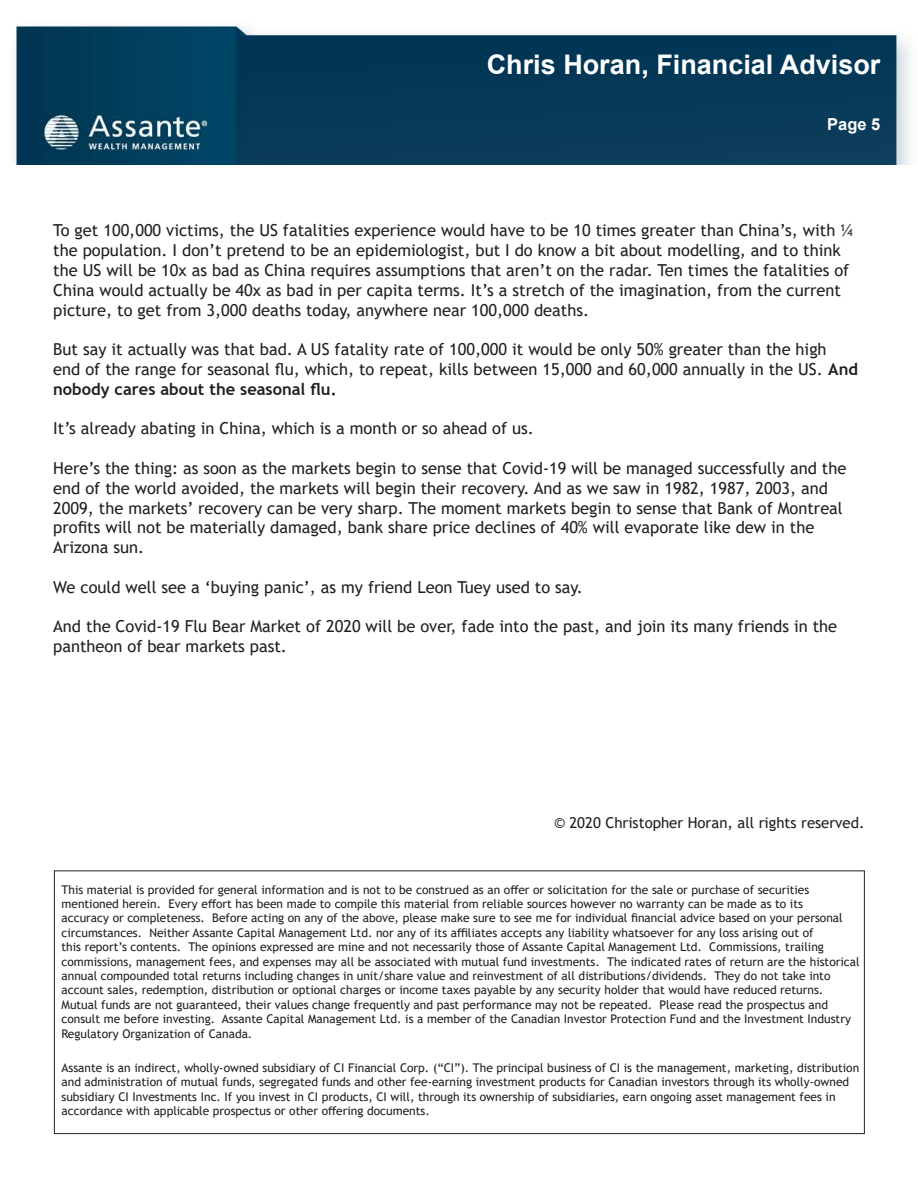
<style>
.page{position:relative;width:918px;height:1188px;background:#fff}
.page>*{position:absolute;margin:0;border:0;box-sizing:border-box;transform-origin:0 0}
.t1{font:700 27px "Arial";color:#fff}
.t2{font:16.5px/19.8px "Trebuchet MS";color:#231f20}
.t3{font:700 16.5px "Arial";color:#fff}
.Footnote_Style{font:15px "Trebuchet MS";color:#231f20}
.Disclaimer{font:12px/14.4px "Trebuchet MS";color:#231f20}
.s1{font-weight:700}
</style>
<div class="page">
<img style="left:15px;top:26px;width:895px;height:139px">
<div style="left:54px;top:870px;width:811px;height:264px;border:1px solid #231f20"></div>
<p class="t1" style="left:487px;top:45px;width:395px">Chris Horan, Financial Advisor</p>
<p class="t3" style="left:827px;top:112px;width:55px">Page 5</p>
<p class="t2" style="left:53px;top:221px;width:802px">To get 100,000 victims, the US fatalities experience would have to be 10 times greater than China’s, with ¼ the population. I don’t pretend to be an epidemiologist, but I do know a bit about modelling, and to think the US will be 10x as bad as China requires assumptions that aren’t on the radar. Ten times the fatalities of China would actually be 40x as bad in per capita terms. It’s a stretch of the imagination, from the current picture, to get from 3,000 deaths today, anywhere near 100,000 deaths.</p>
<p class="t2" style="left:53px;top:339px;width:806px">But say it actually was that bad. A US fatality rate of 100,000 it would be only 50% greater than the high<br>end of the range for seasonal flu, which, to repeat, kills between 15,000 and 60,000 annually in the US. <span class="s1">And nobody cares about the seasonal flu.</span></p>
<p class="t2" style="left:53px;top:419px;width:482px">It’s already abating in China, which is a month or so ahead of us.</p>
<p class="t2" style="left:53px;top:458px;width:795px">Here’s the thing: as soon as the markets begin to sense that Covid-19 will be managed successfully and the end of the world avoided, the markets will begin their recovery. And as we saw in 1982, 1987, 2003, and 2009, the markets’ recovery can be very sharp. The moment markets begin to sense that Bank of Montreal profits will not be materially damaged, bank share price declines of 40% will evaporate like dew in the Arizona sun.</p>
<p class="t2" style="left:53px;top:577px;width:531px">We could well see a ‘buying panic’, as my friend Leon Tuey used to say.</p>
<p class="t2" style="left:53px;top:617px;width:786px">And the Covid-19 Flu Bear Market of 2020 will be over, fade into the past, and join its many friends in the pantheon of bear markets past.</p>
<p class="Footnote_Style" style="left:554px;top:813px;width:312px">© 2020 Christopher Horan, all rights reserved.</p>
<p class="Disclaimer" style="left:62px;top:882px;width:800px">This material is provided for general information and is not to be construed as an offer or solicitation for the sale or purchase of securities mentioned herein. Every effort has been made to compile this material from reliable sources however no warranty can be made as to its<br>accuracy or completeness. Before acting on any of the above, please make sure to see me for individual financial advice based on your personal circumstances. Neither Assante Capital Management Ltd. nor any of its affiliates accepts any liability whatsoever for any loss arising out of<br>this report’s contents. The opinions expressed are mine and not necessarily those of Assante Capital Management Ltd. Commissions, trailing commissions, management fees, and expenses may all be associated with mutual fund investments. The indicated rates of return are the historical annual compounded total returns including changes in unit/share value and reinvestment of all distributions/dividends. They do not take into account sales, redemption, distribution or optional charges or income taxes payable by any security holder that would have reduced returns.<br>Mutual funds are not guaranteed, their values change frequently and past performance may not be repeated. Please read the prospectus and consult me before investing. Assante Capital Management Ltd. is a member of the Canadian Investor Protection Fund and the Investment Industry Regulatory Organization of Canada.</p>
<p class="Disclaimer" style="left:62px;top:1060px;width:799px">Assante is an indirect, wholly-owned subsidiary of CI Financial Corp. (“CI”). The principal business of CI is the management, marketing, distribution and administration of mutual funds, segregated funds and other fee-earning investment products for Canadian investors through its wholly-owned subsidiary CI Investments Inc. If you invest in CI products, CI will, through its ownership of subsidiaries, earn ongoing asset management fees in accordance with applicable prospectus or other offering documents.</p>
</div>
